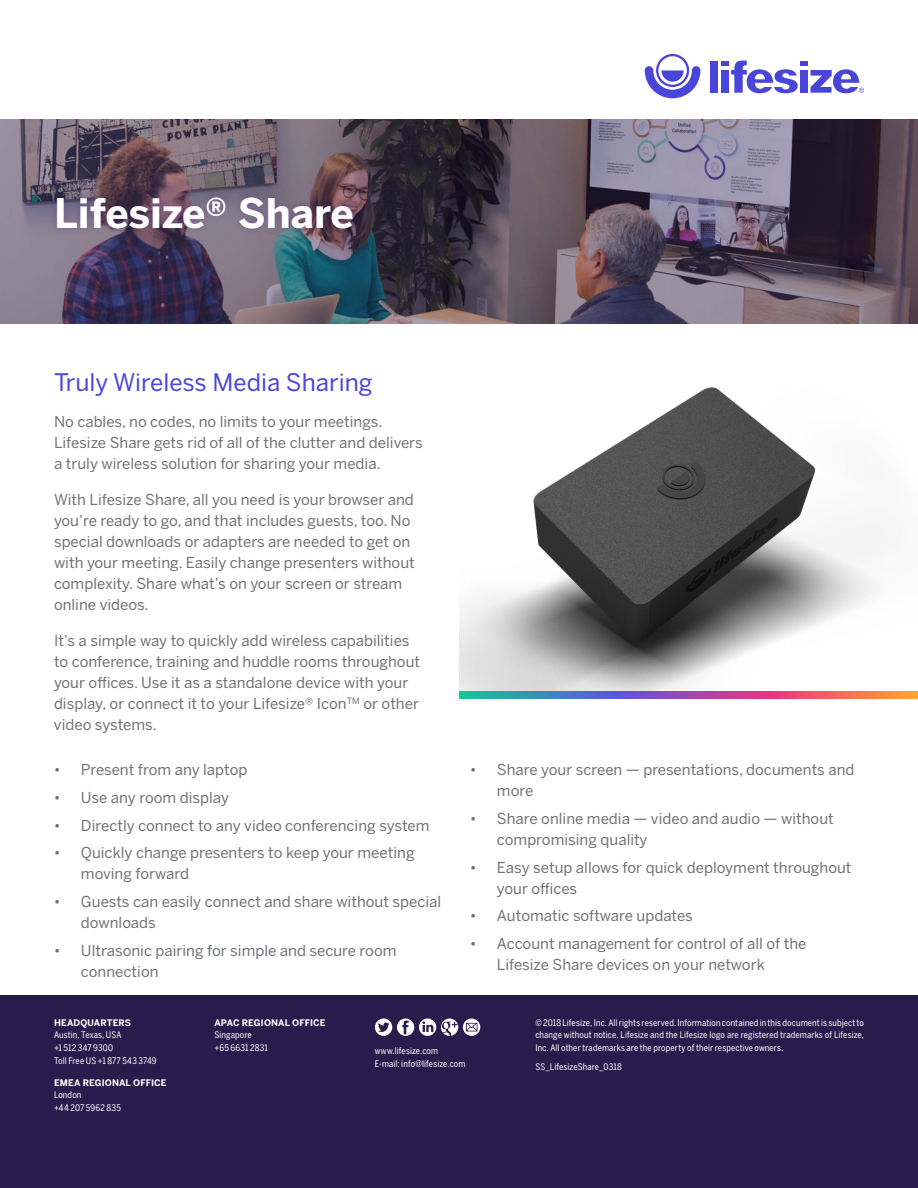
<style>
.page{position:relative;width:918px;height:1188px;background:#fff}
.page>*{position:absolute;margin:0;border:0;box-sizing:border-box;transform-origin:0 0}
.t1{font:700 40.5px "Benton Sans";color:#fff}
.t2{font:24px "Benton Sans";color:#4b45da}
.t3{font:15px/21px "Benton Sans";color:#6f7276}
.t4{font:9px/12.8px "Benton Sans Cond";letter-spacing:.015em;color:#fff}
.t5{font:700 9px "Benton Sans";letter-spacing:.01em;color:#fff}
</style>
<div class="page">
<img style="left:0;top:120px;width:918px;height:204px">
<div style="left:49px;top:189px;width:311px;height:48px;background:#290088;opacity:.25"></div>
<div style="left:0;top:996px;width:918px;height:192px;background:#2a1b4d"></div>
<svg style="left:375px;top:1019px;width:105px;height:17px"></svg>
<img style="left:459px;top:387px;width:418px;height:308px">
<svg style="left:460px;top:691px;width:458px;height:7px;background:#996a96"></svg>
<svg style="left:645px;top:54px;width:55px;height:44px"></svg>
<div style="left:721px;top:61px;width:8px;height:5px;background:#4a45d9"></div>
<div style="left:721px;top:70px;width:8px;height:23px;background:#4a45d9"></div>
<div style="left:710px;top:61px;width:8px;height:32px;background:#4a45d9"></div>
<div style="left:800px;top:61px;width:8px;height:5px;background:#4a45d9"></div>
<div style="left:800px;top:70px;width:8px;height:23px;background:#4a45d9"></div>
<svg style="left:731px;top:61px;width:67px;height:32px"></svg>
<svg style="left:811px;top:69px;width:53px;height:24px"></svg>
<h1 class="t1" style="left:54px;top:189px;width:301px">Lifesize® Share</h1>
<h2 class="t2" style="left:54px;top:368px;width:320px">Truly Wireless Media Sharing</h2>
<p class="t3" style="left:54px;top:411px;width:370px">No cables, no codes, no limits to your meetings.<br>Lifesize Share gets rid of all of the clutter and delivers a truly wireless solution for sharing your media.</p>
<p class="t3" style="left:54px;top:489px;width:362px">With Lifesize Share, all you need is your browser and you’re ready to go, and that includes guests, too. No special downloads or adapters are needed to get on with your meeting. Easily change presenters without complexity. Share what’s on your screen or stream online videos.</p>
<p class="t3" style="left:54px;top:630px;width:368px">It’s a simple way to quickly add wireless capabilities to conference, training and huddle rooms throughout your offices. Use it as a standalone device with your display, or connect it to your Lifesize® Icon<sup>TM</sup> or other video systems.</p>
<p class="t3" style="left:54px;top:759px;width:195px">• Present from any laptop</p>
<p class="t3" style="left:54px;top:787px;width:177px">• Use any room display</p>
<p class="t3" style="left:54px;top:815px;width:377px">• Directly connect to any video conferencing system</p>
<p class="t3" style="left:81px;top:842px;width:335px;text-indent:-27px">• Quickly change presenters to keep your meeting moving forward</p>
<p class="t3" style="left:81px;top:891px;width:362px;text-indent:-27px">• Guests can easily connect and share without special downloads</p>
<p class="t3" style="left:81px;top:940px;width:317px;text-indent:-27px">• Ultrasonic pairing for simple and secure room connection</p>
<p class="t3" style="left:497px;top:759px;width:359px;text-indent:-27px">• Share your screen — presentations, documents and more</p>
<p class="t3" style="left:497px;top:808px;width:338px;text-indent:-27px">• Share online media — video and audio — without compromising quality</p>
<p class="t3" style="left:497px;top:857px;width:356px;text-indent:-27px">• Easy setup allows for quick deployment throughout your offices</p>
<p class="t3" style="left:470px;top:905px;width:225px">• Automatic software updates</p>
<p class="t3" style="left:497px;top:933px;width:311px;text-indent:-27px">• Account management for control of all of the<br>Lifesize Share devices on your network</p>
<p class="t5" style="left:54px;top:1017px;width:79px">HEADQUARTERS</p>
<p class="t4" style="left:54px;top:1029px;width:104px">Austin, Texas, USA<br>+1 512 347 9300<br>Toll Free US +1 877 543 3749</p>
<p class="t5" style="left:54px;top:1077px;width:114px">EMEA REGIONAL OFFICE</p>
<p class="t4" style="left:54px;top:1089px;width:68px">London<br>+44 207 5962 835</p>
<p class="t5" style="left:214px;top:1017px;width:113px">APAC REGIONAL OFFICE</p>
<p class="t4" style="left:214px;top:1029px;width:55px">Singapore +65 6631 2831</p>
<p class="t4" style="left:375px;top:1044px;width:92px">www.lifesize.com<br>E-mail: info@lifesize.com</p>
<p class="t4" style="left:535px;top:1016px;width:330px;text-align:justify">© 2018 Lifesize, Inc. All rights reserved. Information contained in this document is subject to change without notice. Lifesize and the Lifesize logo are registered trademarks of Lifesize, Inc. All other trademarks are the property of their respective owners.</p>
<p class="t4" style="left:535px;top:1060px;width:88px">SS_LifesizeShare_0318</p>
</div>
